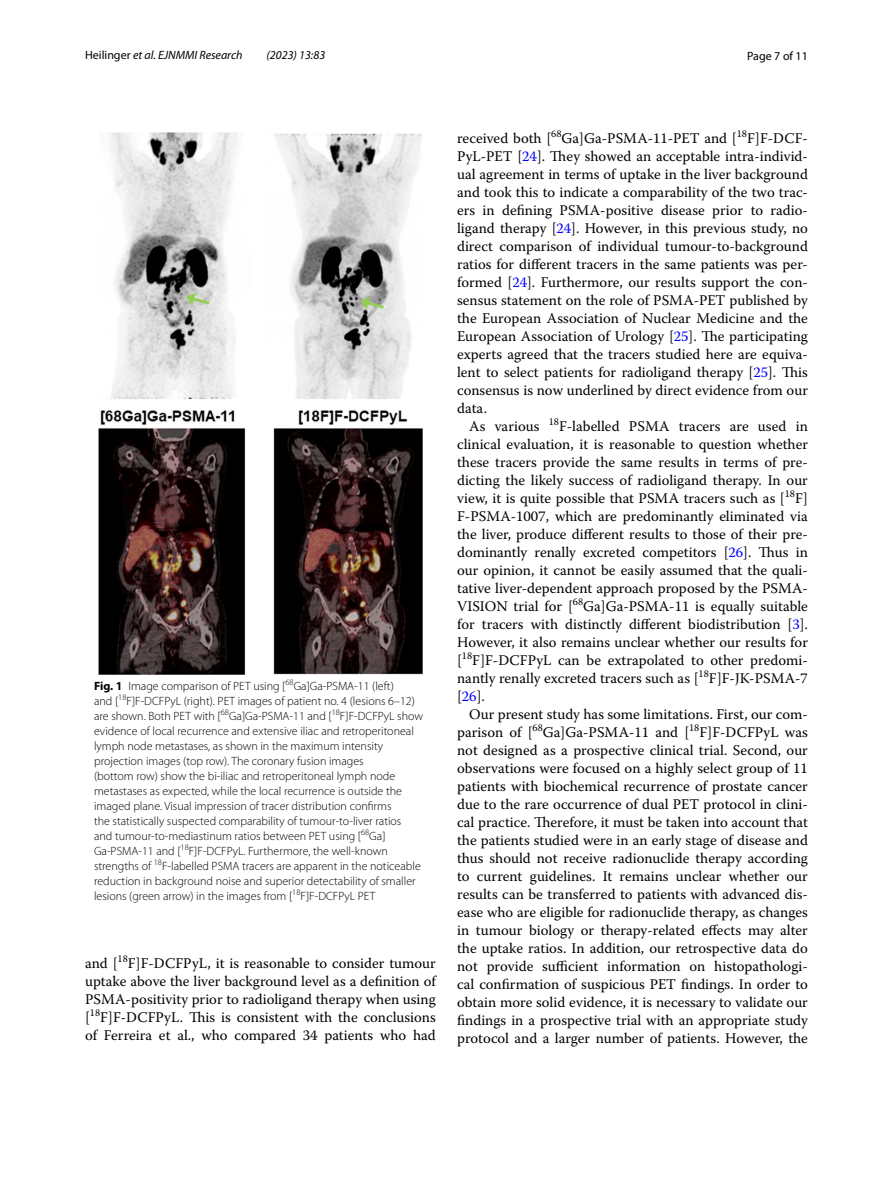
<style>
.page{position:relative;width:893px;height:1187px;background:#fff}
.page>*{position:absolute;margin:0;border:0;box-sizing:border-box;transform-origin:0 0}
.t1{font:14.7px/18px "Warnock Pro";color:#000;text-align:justify}
.t2{font:300 12px/15px "Myriad Pro";color:#000}
.t3{font:italic 12px "Myriad Pro";color:#000}
.t4{font:12px "Myriad Pro";color:#000}
.s1{font-style:normal}
.s2{font-weight:700}
.s3{color:#00f}
</style>
<div class="page">
<img style="left:99px;top:133px;width:323px;height:541px">
<p class="t3" style="left:85px;top:48px;width:159px"><span class="s1">Heilinger</span> et al. EJNMMI Research</p>
<p class="t3" style="left:267px;top:48px;width:60px">(2023) 13:83</p>
<p class="t4" style="left:747px;top:48px;width:62px">Page 7 of 11</p>
<p class="t2" style="left:94px;top:678px;width:331px"><span class="s2">Fig. 1</span> Image comparison of PET using [<sup>68</sup>Ga]Ga-PSMA-11 (left)<br>and -[<sup>18</sup>F]F-DCFPyL (right). PET images of patient no. 4 (lesions 6–12) are shown. Both PET with -[<sup>68</sup>Ga]Ga-PSMA-11 and -[<sup>18</sup>F]F-DCFPyL show evidence of local recurrence and extensive iliac and retroperitoneal lymph node metastases, as shown in the maximum intensity projection images (top row). The coronary fusion images<br>(bottom row) show the bi-iliac and retroperitoneal lymph node metastases as expected, while the local recurrence is outside the imaged plane. Visual impression of tracer distribution confirms<br>the statistically suspected comparability of tumour-to-liver ratios<br>and tumour-to-mediastinum ratios between PET using [<sup>68</sup>Ga] Ga-PSMA-11 and -[<sup>18</sup>F]F-DCFPyL. Furthermore, the well-known strengths of <sup>18</sup>F-labelled PSMA tracers are apparent in the noticeable reduction in background noise and superior detectability of smaller lesions (green arrow) in the images from -[<sup>18</sup>F]F-DCFPyL PET</p>
<p class="t1" style="left:85px;top:953px;width:352px">and [<sup>18</sup>F]F-DCFPyL, it is reasonable to consider tumour uptake above the liver background level as a definition of PSMA-positivity prior to radioligand therapy when using [<sup>18</sup>F]F-DCFPyL. This is consistent with the conclusions of Ferreira et al., who compared 34 patients who had</p>
<p class="t1" style="left:457px;top:128px;width:352px">received both [<sup>68</sup>Ga]Ga-PSMA-11-PET and [<sup>18</sup>F]F-DCF-PyL-PET [<span class="s3">24</span>]. They showed an acceptable intra-individ&shy;ual agreement in terms of uptake in the liver background and took this to indicate a comparability of the two trac&shy;ers in defining PSMA-positive disease prior to radio&shy;ligand therapy [<span class="s3">24</span>]. However, in this previous study, no direct comparison of individual tumour-to-background ratios for different tracers in the same patients was per&shy;formed [<span class="s3">24</span>]. Furthermore, our results support the con&shy;sensus statement on the role of PSMA-PET published by the European Association of Nuclear Medicine and the European Association of Urology [<span class="s3">25</span>]. The participating experts agreed that the tracers studied here are equiva&shy;lent to select patients for radioligand therapy [<span class="s3">25</span>]. This consensus is now underlined by direct evidence from our data.</p>
<p class="t1" style="left:457px;top:416px;width:352px;text-indent:12px">As various <sup>18</sup>F-labelled PSMA tracers are used in clinical evaluation, it is reasonable to question whether these tracers provide the same results in terms of pre&shy;dicting the likely success of radioligand therapy. In our view, it is quite possible that PSMA tracers such as [<sup>18</sup>F] F-PSMA-1007, which are predominantly eliminated via the liver, produce different results to those of their pre&shy;dominantly renally excreted competitors [<span class="s3">26</span>]. Thus in our opinion, it cannot be easily assumed that the quali&shy;tative liver-dependent approach proposed by the PSMA-VISION trial for [<sup>68</sup>Ga]Ga-PSMA-11 is equally suitable for tracers with distinctly different biodistribution [<span class="s3">3</span>].<br>However, it also remains unclear whether our results for [<sup>18</sup>F]F-DCFPyL can be extrapolated to other predomi&shy;nantly renally excreted tracers such as [<sup>18</sup>F]F-JK-PSMA-7 [<span class="s3">26</span>].</p>
<p class="t1" style="left:457px;top:704px;width:352px;text-indent:12px">Our present study has some limitations. First, our com&shy;parison of [<sup>68</sup>Ga]Ga-PSMA-11 and [<sup>18</sup>F]F-DCFPyL was not designed as a prospective clinical trial. Second, our observations were focused on a highly select group of 11 patients with biochemical recurrence of prostate cancer due to the rare occurrence of dual PET protocol in clini&shy;cal practice. Therefore, it must be taken into account that the patients studied were in an early stage of disease and thus should not receive radionuclide therapy according to current guidelines. It remains unclear whether our results can be transferred to patients with advanced dis&shy;ease who are eligible for radionuclide therapy, as changes in tumour biology or therapy-related effects may alter the uptake ratios. In addition, our retrospective data do not provide sufficient information on histopathologi&shy;cal confirmation of suspicious PET findings. In order to obtain more solid evidence, it is necessary to validate our findings in a prospective trial with an appropriate study protocol and a larger number of patients. However, the</p>
</div>
